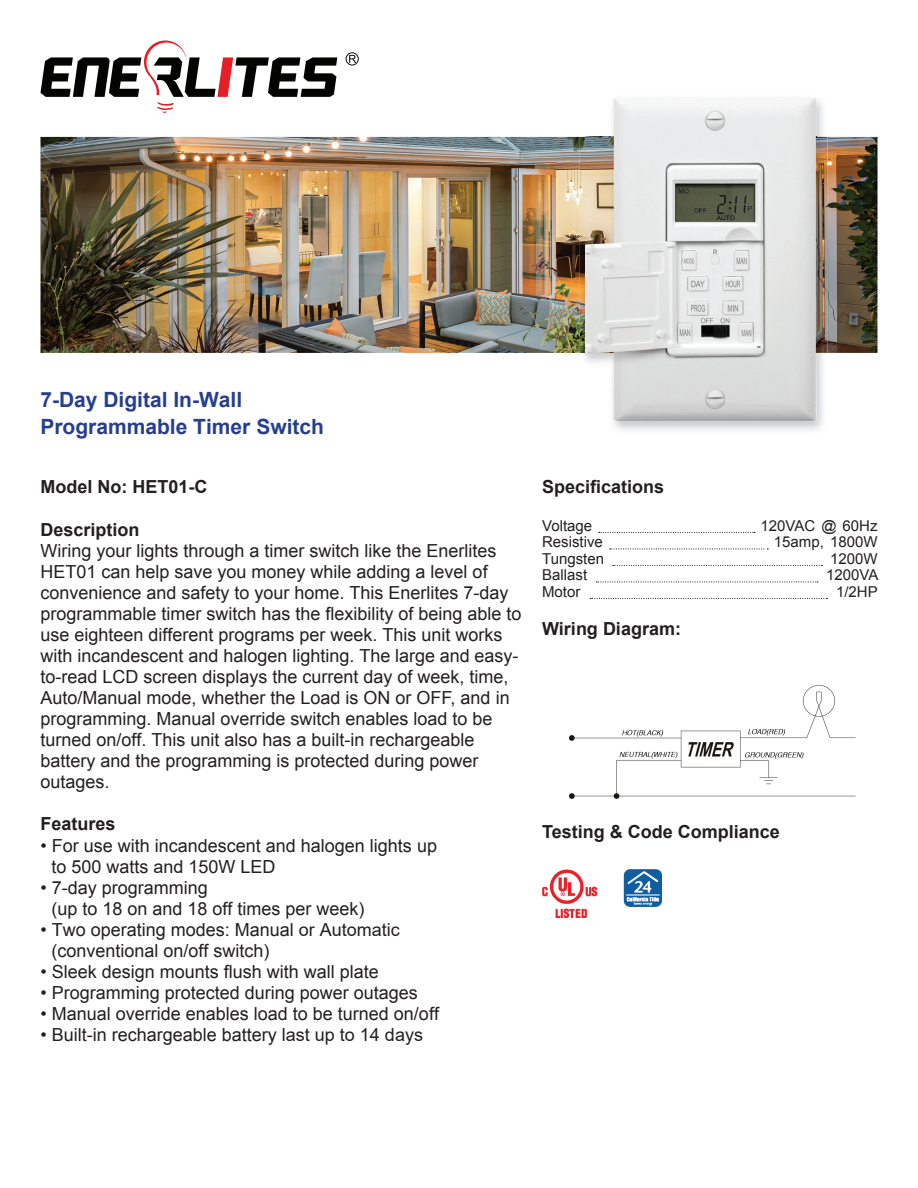
<style>
.page{position:relative;width:918px;height:1188px;background:#fff}
.page>*{position:absolute;margin:0;border:0;box-sizing:border-box;transform-origin:0 0}
.t1{font:700 21px/27px "Arial";color:#253f8e}
.t2{font:18px/21px "Arial";color:#231f20}
.t3{font:700 18px "Arial";color:#231f20}
.t4{font:15px "Arial";color:#231f20}
</style>
<div class="page">
<svg style="left:40px;top:40px;width:297px;height:73px"></svg>
<svg style="left:346px;top:52px;width:12px;height:14px"></svg>
<svg style="left:599px;top:532px;width:156px;height:1px"></svg>
<svg style="left:610px;top:548px;width:158px;height:1px"></svg>
<svg style="left:613px;top:565px;width:209px;height:1px"></svg>
<svg style="left:596px;top:581px;width:222px;height:1px"></svg>
<svg style="left:590px;top:598px;width:237px;height:1px"></svg>
<img style="left:542px;top:869px;width:120px;height:48px">
<img style="left:569px;top:685px;width:287px;height:114px">
<img style="left:40px;top:137px;width:838px;height:216px">
<img style="left:580px;top:137px;width:248px;height:216px">
<img style="left:585px;top:97px;width:232px;height:324px">
<img style="left:585px;top:137px;width:232px;height:216px">
<p class="t1" style="left:40px;top:387px;width:285px">7-Day Digital In-Wall<br>Programmable Timer Switch</p>
<p class="t3" style="left:40px;top:474px;width:169px">Model No: HET01-C</p>
<p class="t3" style="left:40px;top:518px;width:101px">Description</p>
<p class="t2" style="left:40px;top:540px;width:483px">Wiring your lights through a timer switch like the Enerlites HET01 can help save you money while adding a level of convenience and safety to your home. This Enerlites 7-day programmable timer switch has the flexibility of being able to use eighteen different programs per week. This unit works with incandescent and halogen lighting. The large and easy&shy;to-read LCD screen displays the current day of week, time, Auto/Manual mode, whether the Load is ON or OFF, and in programming. Manual override switch enables load to be turned on/off. This unit also has a built-in rechargeable battery and the programming is protected during power outages.</p>
<p class="t3" style="left:40px;top:812px;width:77px">Features</p>
<p class="t2" style="left:51px;top:835px;width:387px;text-indent:-11px">• For use with incandescent and halogen lights up to 500 watts and 150W LED</p>
<p class="t2" style="left:51px;top:877px;width:315px;text-indent:-11px">• 7-day programming<br>(up to 18 on and 18 off times per week)</p>
<p class="t2" style="left:51px;top:919px;width:350px;text-indent:-11px">• Two operating modes: Manual or Automatic (conventional on/off switch)</p>
<p class="t2" style="left:40px;top:961px;width:340px">• Sleek design mounts flush with wall plate</p>
<p class="t2" style="left:40px;top:982px;width:379px">• Programming protected during power outages</p>
<p class="t2" style="left:40px;top:1003px;width:400px">• Manual override enables load to be turned on/off</p>
<p class="t2" style="left:40px;top:1024px;width:384px">• Built-in rechargeable battery last up to 14 days</p>
<p class="t3" style="left:542px;top:475px;width:124px">Specifications</p>
<p class="t4" style="left:542px;top:516px;width:52px">Voltage</p>
<p class="t4" style="left:761px;top:516px;width:119px">120VAC @ 60Hz</p>
<p class="t4" style="left:542px;top:532px;width:62px">Resistive</p>
<p class="t4" style="left:774px;top:532px;width:105px">15amp, 1800W</p>
<p class="t4" style="left:542px;top:549px;width:63px">Tungsten</p>
<p class="t4" style="left:830px;top:549px;width:49px">1200W</p>
<p class="t4" style="left:542px;top:565px;width:47px">Ballast</p>
<p class="t4" style="left:826px;top:565px;width:54px">1200VA</p>
<p class="t4" style="left:542px;top:582px;width:40px">Motor</p>
<p class="t4" style="left:836px;top:582px;width:43px">1/2HP</p>
<p class="t3" style="left:542px;top:617px;width:140px">Wiring Diagram:</p>
<p class="t3" style="left:542px;top:820px;width:239px">Testing &amp; Code Compliance</p>
</div>
